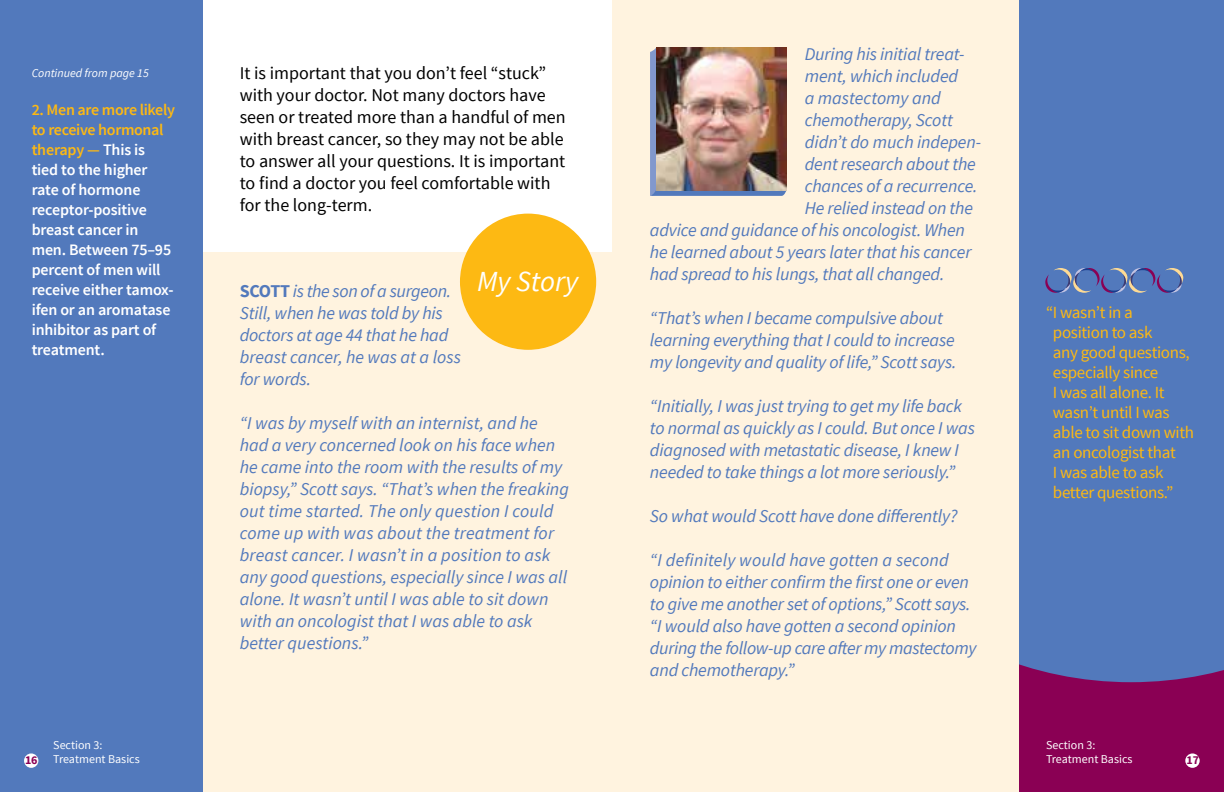
<style>
.page{position:relative;width:1224px;height:792px;background:#fff}
.page>*{position:absolute;margin:0;border:0;box-sizing:border-box;transform-origin:0 0}
.t1{font:italic 18px/22px "Source Sans Pro";letter-spacing:-.01em;color:#5279bc}
.t2{font:18px/22px "Source Sans Pro";color:#000}
.t3{font:700 18px "Source Sans Pro";color:#5279bc}
.t4{font:17px/20px "Source Sans Pro";letter-spacing:-.02em;color:#fdb913}
.t5{font:600 16px/20px "Source Sans Pro";letter-spacing:-.01em;color:#fff}
.t6{font:12px/14px "Source Sans Pro";color:#fff}
.t7{font:italic 12px "Source Sans Pro";color:#fff}
.t8{font:700 12px "Source Sans Pro";color:#8a0054}
.s1{color:#fdb913}
</style>
<div class="page">
<div style="left:106px;top:253px;width:506px;height:539px;background:#fff3df"></div>
<div style="left:612px;top:0;width:419px;height:792px;background:#fff3df"></div>
<div style="left:0;top:0;width:203px;height:792px;background:#5279bc"></div>
<div style="left:1020px;top:0;width:204px;height:792px;background:#8a0054"></div>
<div style="left:1020px;top:0;width:204px;height:682px;background:#5279bc"></div>
<div style="left:460px;top:214px;width:136px;height:136px;background:#fdb913;border-radius:50%"></div>
<svg style="left:1045px;top:268px;width:138px;height:25px;background:#6377b0"></svg>
<svg style="left:650px;top:47px;width:137px;height:149px;background:#7684ad"></svg>
<img style="left:656px;top:48px;width:130px;height:142px">
<div style="left:24px;top:753px;width:14px;height:15px;background:#fff;border-radius:50%"></div>
<div style="left:1185px;top:753px;width:15px;height:15px;background:#fff;border-radius:50%"></div>
<p class="t7" style="left:32px;top:66px;width:119px">Continued from page 15</p>
<p class="t5" style="left:32px;top:100px;width:145px"><span class="s1">2. Men are more likely to receive hormonal therapy —</span> This is tied to the higher rate of hormone receptor-positive breast cancer in men. Between 75–95 percent of men will receive either tamox&shy;ifen or an aromatase inhibitor as part of treatment.</p>
<p class="t2" style="left:240px;top:62px;width:327px">It is important that you don’t feel “stuck” with your doctor. Not many doctors have seen or treated more than a handful of men with breast cancer, so they may not be able to answer all your questions. It is important to find a doctor you feel comfortable with for the long-term.</p>
<p class="t1" style="left:240px;top:280px;width:340px;text-indent:53px">is the son of a surgeon. <sup>My</sup> <sup>Story<br></sup>Still, when he was told by his<br>doctors at age 44 that he had<br>breast cancer, he was at a loss<br>for words.</p>
<p class="t1" style="left:240px;top:412px;width:331px">“I was by myself with an internist, and he had a very concerned look on his face when he came into the room with the results of my biopsy,” Scott says. “That’s when the freaking out time started. The only question I could come up with was about the treatment for breast cancer. I wasn’t in a position to ask any good questions, especially since I was all alone. It wasn’t until I was able to sit down with an oncologist that I was able to ask better questions.”</p>
<p class="t3" style="left:240px;top:279px;width:21px">Scott</p>
<p class="t1" style="left:805px;top:43px;width:161px">During his initial treat-</p>
<p class="t1" style="left:805px;top:65px;width:155px">ment, which included</p>
<p class="t1" style="left:805px;top:87px;width:138px">a mastectomy and</p>
<p class="t1" style="left:805px;top:109px;width:150px">chemotherapy, Scott</p>
<p class="t1" style="left:805px;top:131px;width:178px">didn’t do much indepen-</p>
<p class="t1" style="left:805px;top:153px;width:173px">dent research about the</p>
<p class="t1" style="left:805px;top:175px;width:174px">chances of a recurrence.</p>
<p class="t1" style="left:805px;top:197px;width:170px">He relied instead on the</p>
<p class="t1" style="left:650px;top:219px;width:317px">advice and guidance of his oncologist. When</p>
<p class="t1" style="left:650px;top:241px;width:323px">he learned about 5 years later that his cancer</p>
<p class="t1" style="left:650px;top:263px;width:296px">had spread to his lungs, that all changed.</p>
<p class="t1" style="left:650px;top:307px;width:308px">“That’s when I became compulsive about learning everything that I could to increase my longevity and quality of life,” Scott says.</p>
<p class="t1" style="left:650px;top:395px;width:326px">“Initially, I was just trying to get my life back to normal as quickly as I could. But once I was diagnosed with metastatic disease, I knew I needed to take things a lot more seriously.”</p>
<p class="t1" style="left:650px;top:505px;width:309px">So what would Scott have done differently?</p>
<p class="t1" style="left:650px;top:549px;width:328px">“I definitely would have gotten a second opinion to either confirm the first one or even to give me another set of options,” Scott says. “I would also have gotten a second opinion during the follow-up care after my mastectomy and chemotherapy.”</p>
<p class="t4" style="left:1053px;top:303px;width:143px;text-indent:-7px">“I wasn’t in a<br>position to ask<br>any good questions, especially since<br>I was all alone. It wasn’t until I was able to sit down with an oncologist that<br>I was able to ask better questions.”</p>
<p class="t6" style="left:53px;top:738px;width:51px">Section 3:</p>
<p class="t6" style="left:1046px;top:738px;width:88px">Section 3:<br>Treatment Basics</p>
<p class="t8" style="left:25px;top:753px;width:14px">16</p>
<p class="t6" style="left:53px;top:752px;width:88px">Treatment Basics</p>
<p class="t8" style="left:1187px;top:753px;width:14px">17</p>
<p class="t6" style="left:53px;top:752px;width:98px">“Woman’s Disea e”</p>
<p class="t6" style="left:1046px;top:752px;width:98px">“Woman’s Disea e”</p>
</div>
